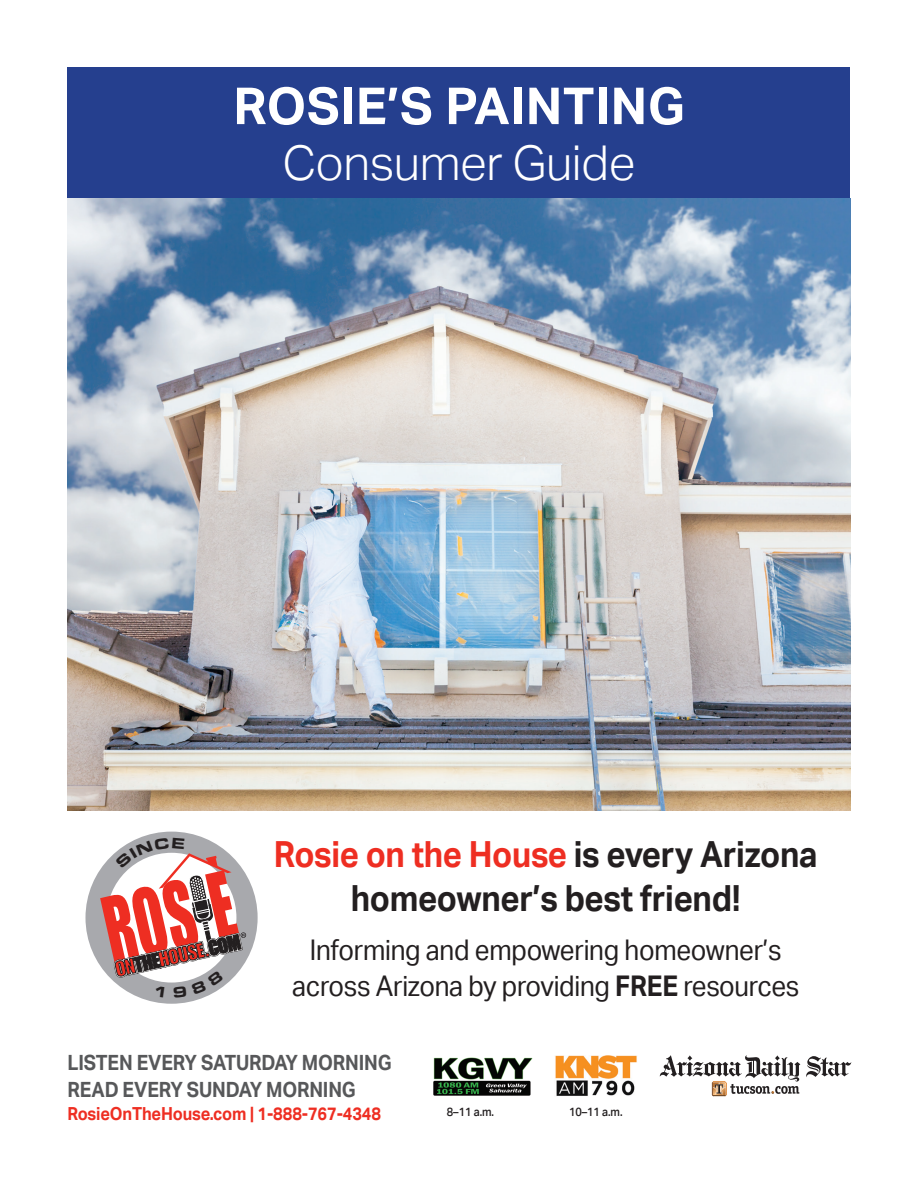
<style>
.page{position:relative;width:918px;height:1188px;background:#fff}
.page>*{position:absolute;margin:0;border:0;box-sizing:border-box;transform-origin:0 0}
.t1{font:700 51px "Aktiv Grotesk";letter-spacing:.01em;color:#fff}
.t2{font:300 48px "Aktiv Grotesk";letter-spacing:-.01em;color:#fff}
.t3{font:700 36px/43.5px "Aktiv Grotesk";letter-spacing:-.01em;color:#231f20;text-align:center;scale:.91 1}
.t4{font:28.5px/36px "Aktiv Grotesk";letter-spacing:-.01em;color:#231f20;text-align:center;scale:.91 1}
.t5{font:700 21px/27px "Aktiv Grotesk";letter-spacing:-.01em;color:#57585a;scale:.91 1}
.t6{font:700 18px "Aktiv Grotesk";letter-spacing:-.01em;color:#ee2e22;scale:.91 1}
.t7{font:500 12px "Aktiv Grotesk";color:#231f20;scale:.91 1}
.s1{color:#ee2e22}
.s2{font-weight:700}
</style>
<div class="page">
<img style="left:68px;top:199px;width:782px;height:611px">
<div style="left:68px;top:68px;width:782px;height:131px;background:#253f8e"></div>
<img style="left:433px;top:1057px;width:100px;height:39px">
<img style="left:555px;top:1055px;width:82px;height:41px">
<svg style="left:806px;top:1056px;width:45px;height:21px"></svg>
<svg style="left:660px;top:1055px;width:140px;height:41px"></svg>
<svg style="left:86px;top:832px;width:172px;height:172px"></svg>
<h1 class="t1" style="left:233px;top:77px;width:453px">ROSIE’S PAINTING</h1>
<h2 class="t2" style="left:282px;top:135px;width:355px">Consumer Guide</h2>
<p class="t3" style="left:274px;top:833px;width:599px"><span class="s1">Rosie on the House</span> is every Arizona homeowner’s best friend!</p>
<p class="t4" style="left:292px;top:933px;width:559px">Informing and empowering homeowner’s across Arizona by providing <span class="s2">FREE</span> resources</p>
<p class="t5" style="left:68px;top:1049px;width:358px">LISTEN EVERY SATURDAY MORNING<br>READ EVERY SUNDAY MORNING</p>
<p class="t6" style="left:68px;top:1103px;width:346px">RosieOnTheHouse.com | 1-888-767-4348</p>
<p class="t7" style="left:447px;top:1105px;width:53px">8–11 a.m.</p>
<p class="t7" style="left:569px;top:1105px;width:60px">10–11 a.m.</p>
</div>
